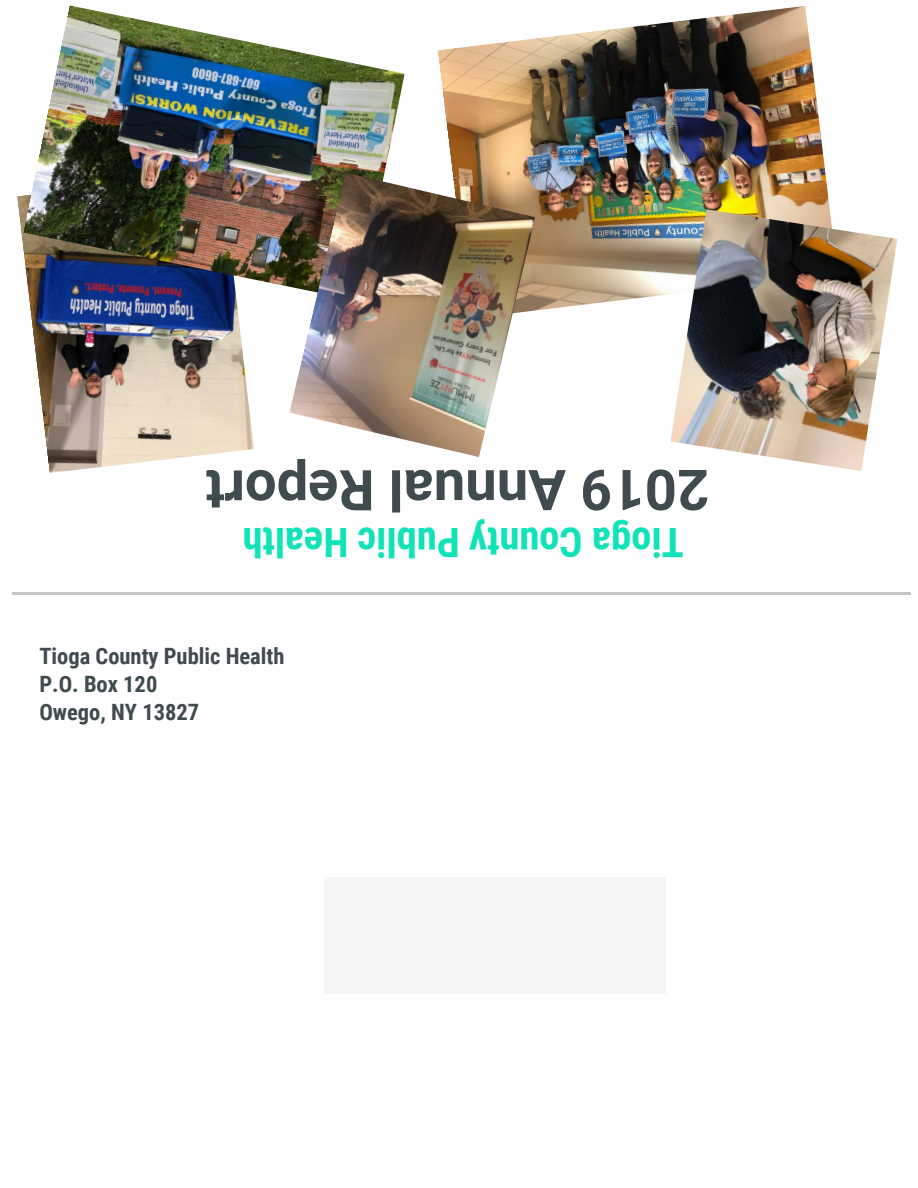
<style>
.page{position:relative;width:918px;height:1188px;background:#fff}
.page>*{position:absolute;margin:0;border:0;box-sizing:border-box;transform-origin:0 0}
.t1{font:700 56.25px "Roboto";color:#404b4f}
.t2{font:700 40.5px "Roboto Condensed";color:#10e3b7}
.t3{font:700 22.5px/28.2px "Roboto Condensed";color:#404b4f}
</style>
<div class="page">
<img style="left:438px;top:6px;width:392px;height:305px">
<img style="left:671px;top:209px;width:226px;height:262px">
<img style="left:17px;top:195px;width:237px;height:278px">
<hr style="left:12px;top:593px;width:899px;height:2px;background:#c5c5c5">
<div style="left:324px;top:877px;width:342px;height:117px;background:#f5f5f5"></div>
<img style="left:23px;top:5px;width:382px;height:296px">
<img style="left:289px;top:173px;width:246px;height:284px">
<h1 class="t1" style="left:709px;top:530px;width:505px;rotate:180deg">2019 Annual Report</h1>
<h2 class="t2" style="left:684px;top:570px;width:443px;rotate:180deg">Tioga County Public Health</h2>
<p class="t3" style="left:39px;top:641px;width:247px">Tioga County Public Health<br>P.O. Box 120<br>Owego, NY 13827</p>
</div>
